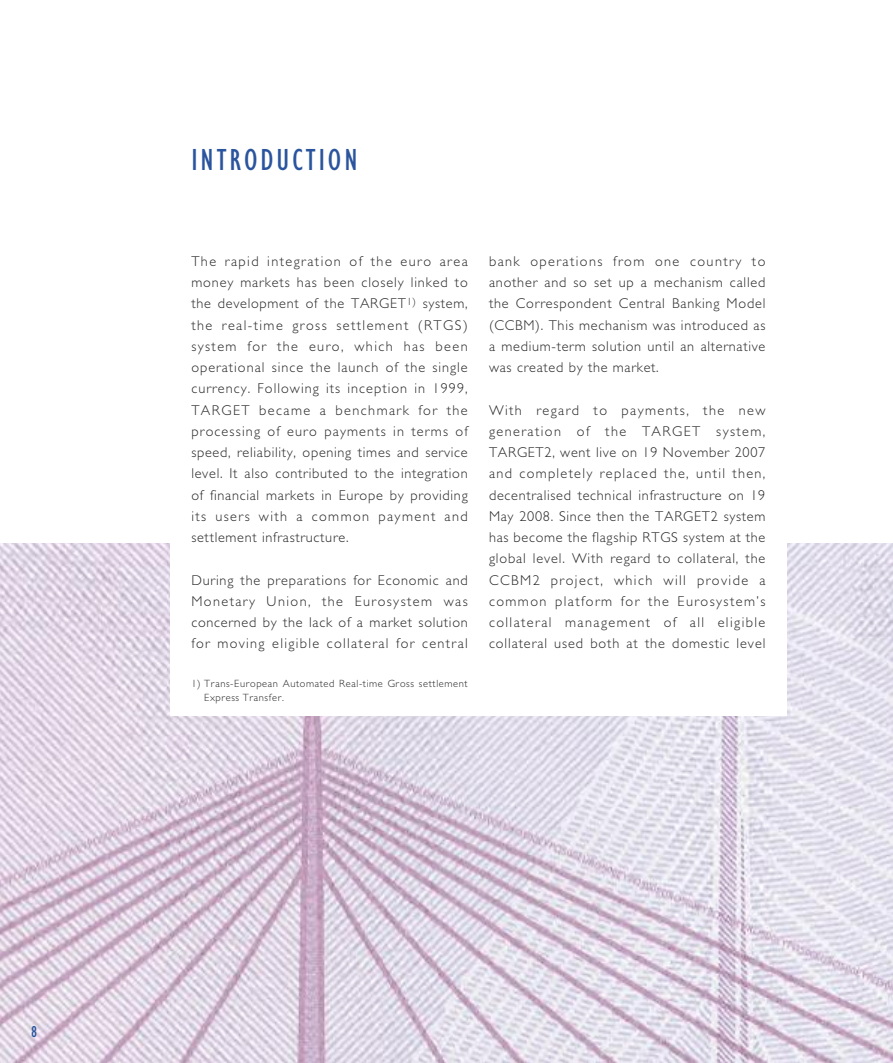
<style>
.page{position:relative;width:893px;height:1063px;background:#fff}
.page>*{position:absolute;margin:0;border:0;box-sizing:border-box;transform-origin:0 0}
.t1{font:condensed 31.5px "Gill Sans Std";letter-spacing:.095em;color:#2a549d}
.t2{font:condensed 16.5px "Gill Sans Std";color:#2a549d}
.t3{font:300 14.25px/21.3px "Gill Sans Std";letter-spacing:.065em;color:#272627;text-align:justify}
.t4{font:300 10.5px/13.5px "Gill Sans MT Pro";letter-spacing:.055em;color:#272627}
</style>
<div class="page">
<img style="left:0;top:544px;width:893px;height:519px">
<div style="left:170px;top:449px;width:617px;height:267px;background:#fff"></div>
<p class="t2" style="left:31px;top:1025px;width:8px">8</p>
<h1 class="t1" style="left:191px;top:148px;width:168px">INTRODUCTION</h1>
<p class="t3" style="left:191px;top:252px;width:278px">The rapid integration of the euro area money markets has been closely linked to the development of the TARGET<sup>1)</sup> system, the real-time gross settlement (RTGS) system for the euro, which has been operational since the launch of the single currency. Following its inception in 1999, TARGET became a benchmark for the processing of euro payments in terms of speed, reliability, opening times and service level. It also contributed to the integration of financial markets in Europe by providing its users with a common payment and settlement infrastructure.</p>
<p class="t3" style="left:191px;top:570px;width:278px">During the preparations for Economic and Monetary Union, the Eurosystem was concerned by the lack of a market solution for moving eligible collateral for central</p>
<p class="t4" style="left:204px;top:678px;width:265px;text-indent:-13px">1) Trans-European Automated Real-time Gross settlement<br>Express Transfer.</p>
<p class="t3" style="left:489px;top:252px;width:278px">bank operations from one country to another and so set up a mechanism called the Correspondent Central Banking Model (CCBM). This mechanism was introduced as a medium-term solution until an alternative was created by the market.</p>
<p class="t3" style="left:489px;top:400px;width:278px">With regard to payments, the new generation of the TARGET system, TARGET2, went live on 19 November 2007 and completely replaced the, until then, decentralised technical infrastructure on 19<br>May 2008. Since then the TARGET2 system has become the flagship RTGS system at the global level. With regard to collateral, the CCBM2 project, which will provide a common platform for the Eurosystem’s collateral management of all eligible collateral used both at the domestic level</p>
</div>
